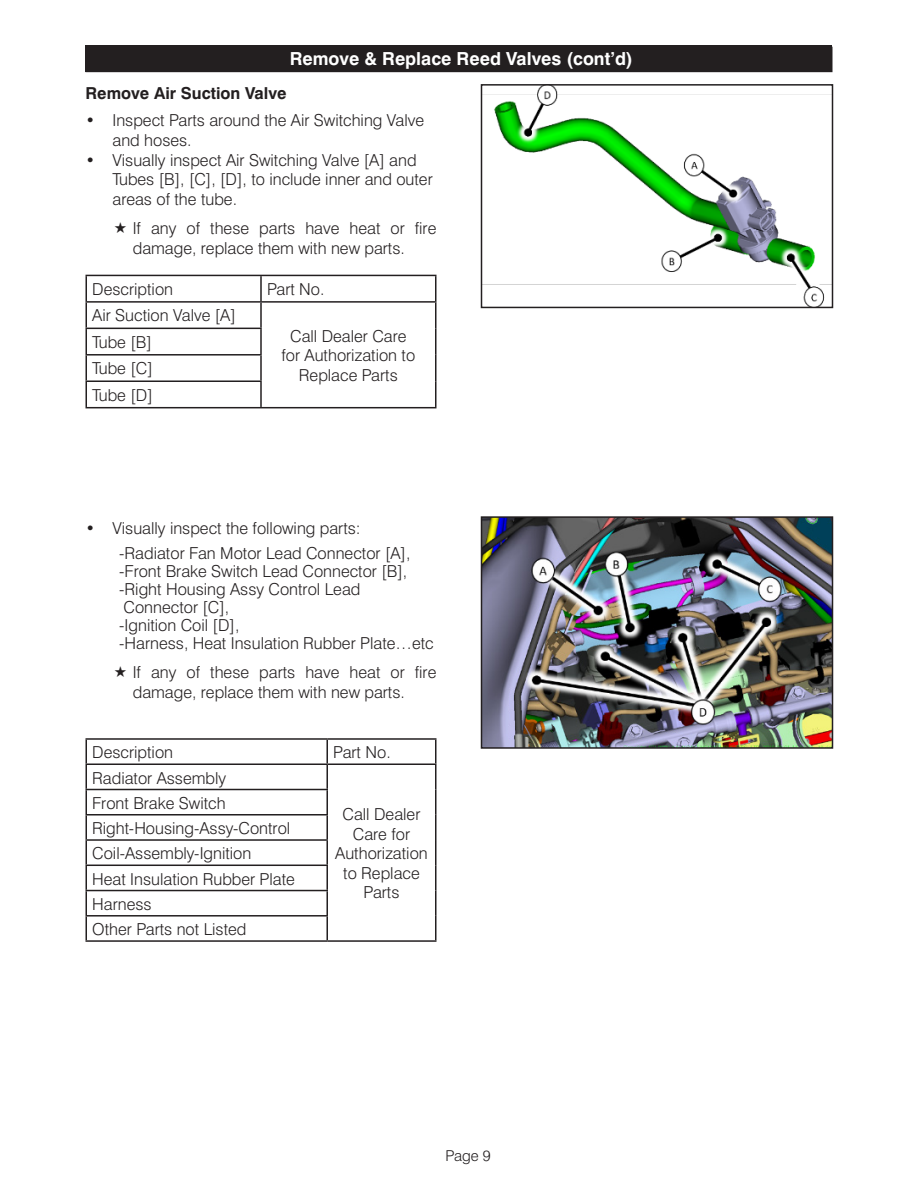
<style>
.page{position:relative;width:918px;height:1188px;background:#fff}
.page>*{position:absolute;margin:0;border:0;box-sizing:border-box;transform-origin:0 0}
.SUBHEAD_Center{font:700 18px "Swiss 721 BT";color:#fff}
.SUBHEAD{font:300 16.5px/19.5px "Swiss 721 BT";color:#231f20}
.Body_Text_ls{font:300 16.5px/18px "Swiss 721 BT";color:#231f20}
.Body_Text_ls-2{font:700 16.5px "Swiss 721 BT";color:#231f20}
.t1{font:300 15px "Swiss 721 BT";color:#231f20}
</style>
<div class="page">
<div style="left:86px;top:45px;width:746px;height:26px;background:#231f20"></div>
<div style="left:86px;top:47px;width:746px;height:25px;background:#231f20"></div>
<img style="left:484px;top:87px;width:346px;height:218px">
<div style="left:481px;top:84px;width:352px;height:224px;border:2px solid #231f20"></div>
<img style="left:484px;top:519px;width:346px;height:227px">
<div style="left:481px;top:516px;width:352px;height:233px;border:2px solid #231f20"></div>
<hr style="left:86px;top:275px;width:175px;height:1px;background:#231f20">
<hr style="left:261px;top:275px;width:175px;height:1px;background:#231f20">
<hr style="left:260px;top:276px;width:2px;height:25px;background:#231f20">
<hr style="left:86px;top:301px;width:175px;height:2px;background:#231f20">
<hr style="left:261px;top:301px;width:175px;height:2px;background:#231f20">
<hr style="left:260px;top:303px;width:2px;height:25px;background:#231f20">
<hr style="left:86px;top:328px;width:176px;height:1px;background:#231f20">
<hr style="left:260px;top:329px;width:2px;height:25px;background:#231f20">
<hr style="left:86px;top:354px;width:176px;height:2px;background:#231f20">
<hr style="left:260px;top:356px;width:2px;height:24px;background:#231f20">
<hr style="left:86px;top:380px;width:176px;height:2px;background:#231f20">
<svg style="left:86px;top:276px;width:1px;height:131px"></svg>
<hr style="left:260px;top:382px;width:2px;height:25px;background:#231f20">
<svg style="left:435px;top:276px;width:1px;height:131px"></svg>
<hr style="left:86px;top:407px;width:175px;height:1px;background:#231f20">
<hr style="left:261px;top:407px;width:175px;height:1px;background:#231f20">
<hr style="left:86px;top:738px;width:241px;height:2px;background:#231f20">
<hr style="left:327px;top:738px;width:109px;height:2px;background:#231f20">
<hr style="left:326px;top:740px;width:2px;height:23px;background:#231f20">
<hr style="left:86px;top:763px;width:241px;height:2px;background:#231f20">
<hr style="left:327px;top:763px;width:109px;height:2px;background:#231f20">
<hr style="left:326px;top:765px;width:2px;height:24px;background:#231f20">
<hr style="left:86px;top:789px;width:242px;height:1px;background:#231f20">
<hr style="left:326px;top:790px;width:2px;height:24px;background:#231f20">
<hr style="left:86px;top:814px;width:242px;height:2px;background:#231f20">
<hr style="left:326px;top:816px;width:2px;height:23px;background:#231f20">
<hr style="left:86px;top:839px;width:242px;height:2px;background:#231f20">
<hr style="left:326px;top:841px;width:2px;height:24px;background:#231f20">
<hr style="left:86px;top:865px;width:242px;height:1px;background:#231f20">
<hr style="left:326px;top:866px;width:2px;height:24px;background:#231f20">
<hr style="left:86px;top:890px;width:242px;height:1px;background:#231f20">
<hr style="left:326px;top:891px;width:2px;height:24px;background:#231f20">
<hr style="left:86px;top:915px;width:242px;height:2px;background:#231f20">
<svg style="left:86px;top:740px;width:1px;height:200px"></svg>
<hr style="left:326px;top:917px;width:2px;height:23px;background:#231f20">
<svg style="left:435px;top:740px;width:1px;height:200px"></svg>
<hr style="left:86px;top:940px;width:241px;height:2px;background:#231f20">
<hr style="left:327px;top:940px;width:109px;height:2px;background:#231f20">
<p class="SUBHEAD_Center" style="left:290px;top:48px;width:345px">Remove &amp; Replace Reed Valves (cont’d)</p>
<p class="Body_Text_ls-2" style="left:86px;top:83px;width:203px">Remove Air Suction Valve</p>
<p class="SUBHEAD" style="left:112px;top:110px;width:313px;text-indent:-27px">• Inspect Parts around the Air Switching Valve and hoses.</p>
<p class="SUBHEAD" style="left:112px;top:150px;width:322px;text-indent:-27px">• Visually inspect Air Switching Valve [A] and<br>Tubes [B], [C], [D], to include inner and outer areas of the tube.</p>
<p class="SUBHEAD" style="left:133px;top:218px;width:305px">If any of these parts have heat or fire damage, replace them with new parts.</p>
<p class="SUBHEAD" style="left:92px;top:279px;width:82px">Description</p>
<p class="SUBHEAD" style="left:267px;top:279px;width:59px">Part No.</p>
<p class="SUBHEAD" style="left:92px;top:305px;width:145px">Air Suction Valve [A]</p>
<p class="SUBHEAD" style="left:282px;top:326px;width:135px;text-align:center">Call Dealer Care for Authorization to<br>Replace Parts</p>
<p class="SUBHEAD" style="left:92px;top:332px;width:61px">Tube [B]</p>
<p class="SUBHEAD" style="left:92px;top:358px;width:62px">Tube [C]</p>
<p class="SUBHEAD" style="left:92px;top:385px;width:62px">Tube [D]</p>
<p class="SUBHEAD" style="left:86px;top:519px;width:277px">• Visually inspect the following parts:</p>
<p class="Body_Text_ls" style="left:119px;top:544px;width:293px">-Radiator Fan Motor Lead Connector [A],</p>
<p class="Body_Text_ls" style="left:119px;top:562px;width:290px">-Front Brake Switch Lead Connector [B],</p>
<p class="Body_Text_ls" style="left:119px;top:580px;width:243px">-Right Housing Assy Control Lead<br>Connector [C],</p>
<p class="Body_Text_ls" style="left:119px;top:616px;width:122px">-Ignition Coil [D],</p>
<p class="Body_Text_ls" style="left:119px;top:634px;width:316px">-Harness, Heat Insulation Rubber Plate…etc</p>
<p class="SUBHEAD" style="left:133px;top:662px;width:305px">If any of these parts have heat or fire damage, replace them with new parts.</p>
<p class="SUBHEAD" style="left:92px;top:742px;width:82px">Description</p>
<p class="SUBHEAD" style="left:333px;top:742px;width:59px">Part No.</p>
<p class="SUBHEAD" style="left:92px;top:768px;width:135px">Radiator Assembly</p>
<p class="SUBHEAD" style="left:335px;top:805px;width:94px;text-align:center">Call Dealer<br>Care for<br>Authorization to Replace<br>Parts</p>
<p class="SUBHEAD" style="left:92px;top:793px;width:135px">Front Brake Switch</p>
<p class="SUBHEAD" style="left:92px;top:818px;width:200px">Right-Housing-Assy-Control</p>
<p class="SUBHEAD" style="left:92px;top:844px;width:161px">Coil-Assembly-Ignition</p>
<p class="SUBHEAD" style="left:92px;top:869px;width:204px">Heat Insulation Rubber Plate</p>
<p class="SUBHEAD" style="left:92px;top:894px;width:61px">Harness</p>
<p class="SUBHEAD" style="left:92px;top:919px;width:156px">Other Parts not Listed</p>
<p class="t1" style="left:445px;top:1147px;width:47px">Page 9</p>
</div>
